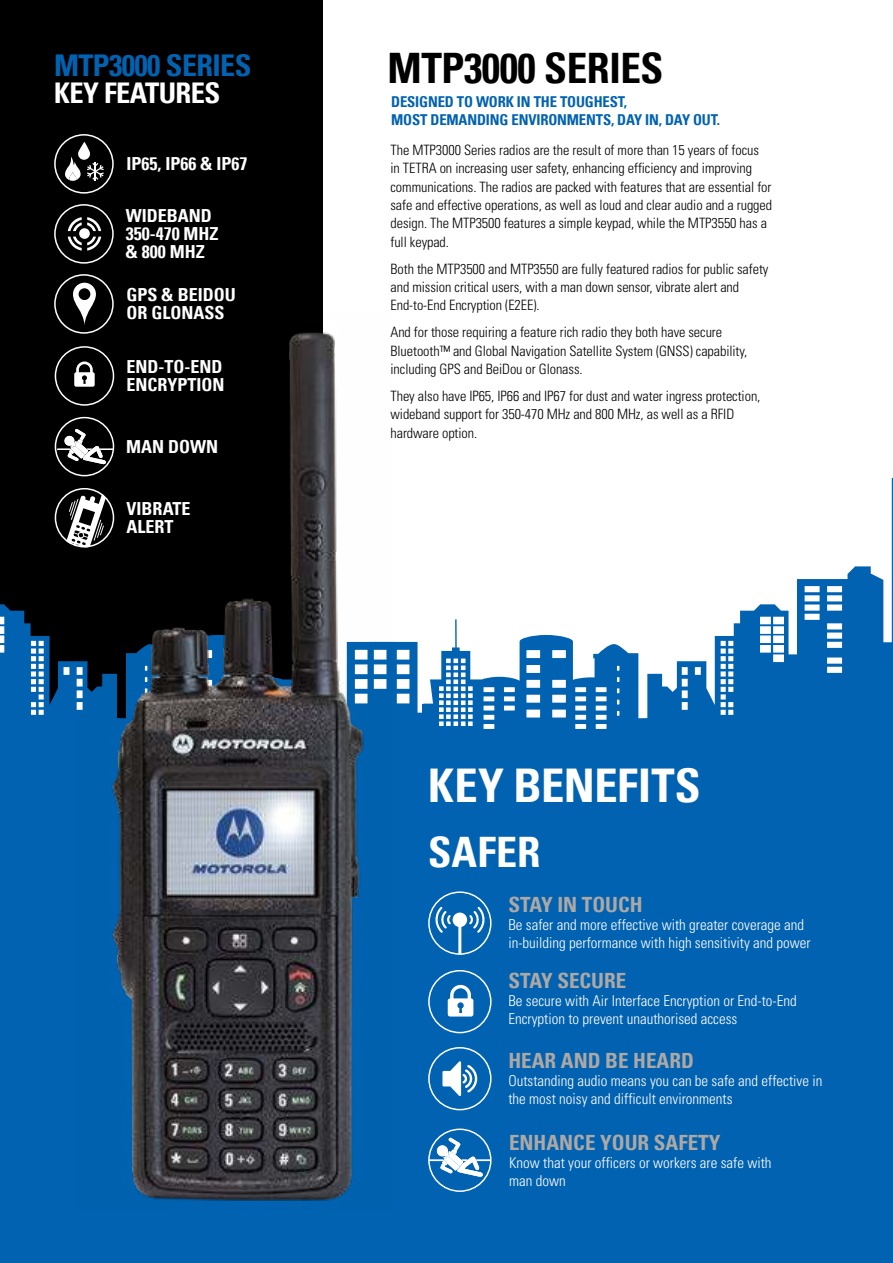
<style>
.page{position:relative;width:893px;height:1263px;background:#fff}
.page>*{position:absolute;margin:0;border:0;box-sizing:border-box;transform-origin:0 0}
.t1{font:700 condensed 46.5px "Univers LT";letter-spacing:.005em;color:#fff}
.t2{font:700 condensed 42px "Univers LT";letter-spacing:-.01em;color:#000}
.t3{font:700 condensed 42px "Univers LT";color:#fff}
.t4{font:700 condensed 30px "Univers LT";letter-spacing:-.02em;color:#0062b0}
.t5{font:700 condensed 28.5px "Univers LT";letter-spacing:-.02em;color:#fff}
.t6{font:700 condensed 21px "Univers LT";color:#aea8a5}
.t7{font:700 condensed 18px/18px "Univers LT";color:#fff}
.t8{font:300 condensed 15px/18px "Univers";color:#fff}
.t9{font:700 condensed 15px/18px "Univers LT";letter-spacing:-.01em;color:#0062b0}
.t10{font:300 condensed 14.25px/18.3px "Univers";letter-spacing:-.005em;color:#000}
</style>
<div class="page">
<div style="left:0;top:0;width:322px;height:869px;background:#000"></div>
<div style="left:0;top:780px;width:893px;height:483px;background:#0062b0"></div>
<div style="left:428px;top:1128px;width:64px;height:64px;border:2px solid #fff;border-radius:50%"></div>
<div style="left:428px;top:970px;width:64px;height:63px;border:2px solid #fff;border-radius:50%"></div>
<div style="left:428px;top:1047px;width:64px;height:63px;border:2px solid #fff;border-radius:50%"></div>
<svg style="left:448px;top:985px;width:25px;height:31px"></svg>
<svg style="left:650px;top:477px;width:243px;height:287px"></svg>
<div style="left:348px;top:764px;width:545px;height:58px;background:#0062b0"></div>
<svg style="left:442px;top:1061px;width:35px;height:35px"></svg>
<svg style="left:429px;top:1137px;width:62px;height:40px"></svg>
<svg style="left:74px;top:366px;width:3px;height:21px"></svg>
<svg style="left:57px;top:429px;width:20px;height:35px"></svg>
<div style="left:54px;top:134px;width:60px;height:60px;border:2px solid #fff;border-radius:50%"></div>
<svg style="left:62px;top:142px;width:42px;height:40px"></svg>
<div style="left:54px;top:204px;width:60px;height:60px;border:2px solid #fff;border-radius:50%"></div>
<div style="left:54px;top:274px;width:60px;height:60px;border:2px solid #fff;border-radius:50%"></div>
<img style="left:77px;top:313px;width:283px;height:888px">
<svg style="left:68px;top:217px;width:33px;height:14px"></svg>
<svg style="left:68px;top:237px;width:33px;height:14px"></svg>
<div style="left:79px;top:228px;width:11px;height:11px;background:#fff;border-radius:50%"></div>
<div style="left:428px;top:891px;width:64px;height:64px;border:2px solid #fff;border-radius:50%"></div>
<hr style="left:458px;top:924px;width:3px;height:30px;background:#fff">
<div style="left:453px;top:912px;width:14px;height:15px;background:#fff;border-radius:50%"></div>
<svg style="left:469px;top:907px;width:16px;height:26px"></svg>
<svg style="left:435px;top:907px;width:16px;height:26px"></svg>
<svg style="left:73px;top:283px;width:23px;height:42px"></svg>
<svg style="left:0;top:472px;width:650px;height:318px"></svg>
<h3 class="t4" style="left:54px;top:54px;width:199px">MTP3000 SERIES</h3>
<h3 class="t5" style="left:54px;top:82px;width:168px">KEY FEATURES</h3>
<p class="t7" style="left:126px;top:156px;width:122px">IP65, IP66 &amp; IP67</p>
<p class="t7" style="left:126px;top:208px;width:94px">WIDEBAND<br>350-470 MHZ &amp; 800 MHZ</p>
<p class="t7" style="left:127px;top:287px;width:111px">GPS &amp; BEIDOU<br>OR GLONASS</p>
<p class="t7" style="left:127px;top:359px;width:99px">END-TO-END<br>ENCRYPTION</p>
<p class="t7" style="left:126px;top:439px;width:93px">MAN DOWN</p>
<p class="t7" style="left:127px;top:501px;width:65px">VIBRATE<br>ALERT</p>
<h2 class="t2" style="left:387px;top:52px;width:277px">MTP3000 SERIES</h2>
<p class="t9" style="left:391px;top:94px;width:330px">DESIGNED TO WORK IN THE TOUGHEST,<br>MOST DEMANDING ENVIRONMENTS, DAY IN, DAY OUT.</p>
<p class="t10" style="left:390px;top:142px;width:383px">The MTP3000 Series radios are the result of more than 15 years of focus<br>in TETRA on increasing user safety, enhancing efficiency and improving communications. The radios are packed with features that are essential for safe and effective operations, as well as loud and clear audio and a rugged design. The MTP3500 features a simple keypad, while the MTP3550 has a full keypad.</p>
<p class="t10" style="left:390px;top:261px;width:379px">Both the MTP3500 and MTP3550 are fully featured radios for public safety and mission critical users, with a man down sensor, vibrate alert and<br>End-to-End Encryption (E2EE).</p>
<p class="t10" style="left:390px;top:324px;width:358px">And for those requiring a feature rich radio they both have secure<br>Bluetooth™ and Global Navigation Satellite System (GNSS) capability, including GPS and BeiDou or Glonass.</p>
<p class="t10" style="left:390px;top:388px;width:371px">They also have IP65, IP66 and IP67 for dust and water ingress protection, wideband support for 350-470 MHz and 800 MHz, as well as a RFID hardware option.</p>
<h1 class="t1" style="left:428px;top:768px;width:274px">KEY BENEFITS</h1>
<h2 class="t3" style="left:428px;top:836px;width:114px">SAFER</h2>
<h3 class="t6" style="left:508px;top:896px;width:136px">STAY IN TOUCH</h3>
<p class="t8" style="left:508px;top:916px;width:304px">Be safer and more effective with greater coverage and in-building performance with high sensitivity and power</p>
<h3 class="t6" style="left:508px;top:972px;width:119px">STAY SECURE</h3>
<p class="t8" style="left:508px;top:992px;width:290px">Be secure with Air Interface Encryption or End-to-End<br>Encryption to prevent unauthorised access</p>
<h3 class="t6" style="left:508px;top:1052px;width:187px">HEAR AND BE HEARD</h3>
<p class="t8" style="left:508px;top:1072px;width:315px">Outstanding audio means you can be safe and effective in the most noisy and difficult environments</p>
<h3 class="t6" style="left:509px;top:1134px;width:213px">ENHANCE YOUR SAFETY</h3>
<p class="t8" style="left:509px;top:1154px;width:264px">Know that your officers or workers are safe with man down</p>
</div>
